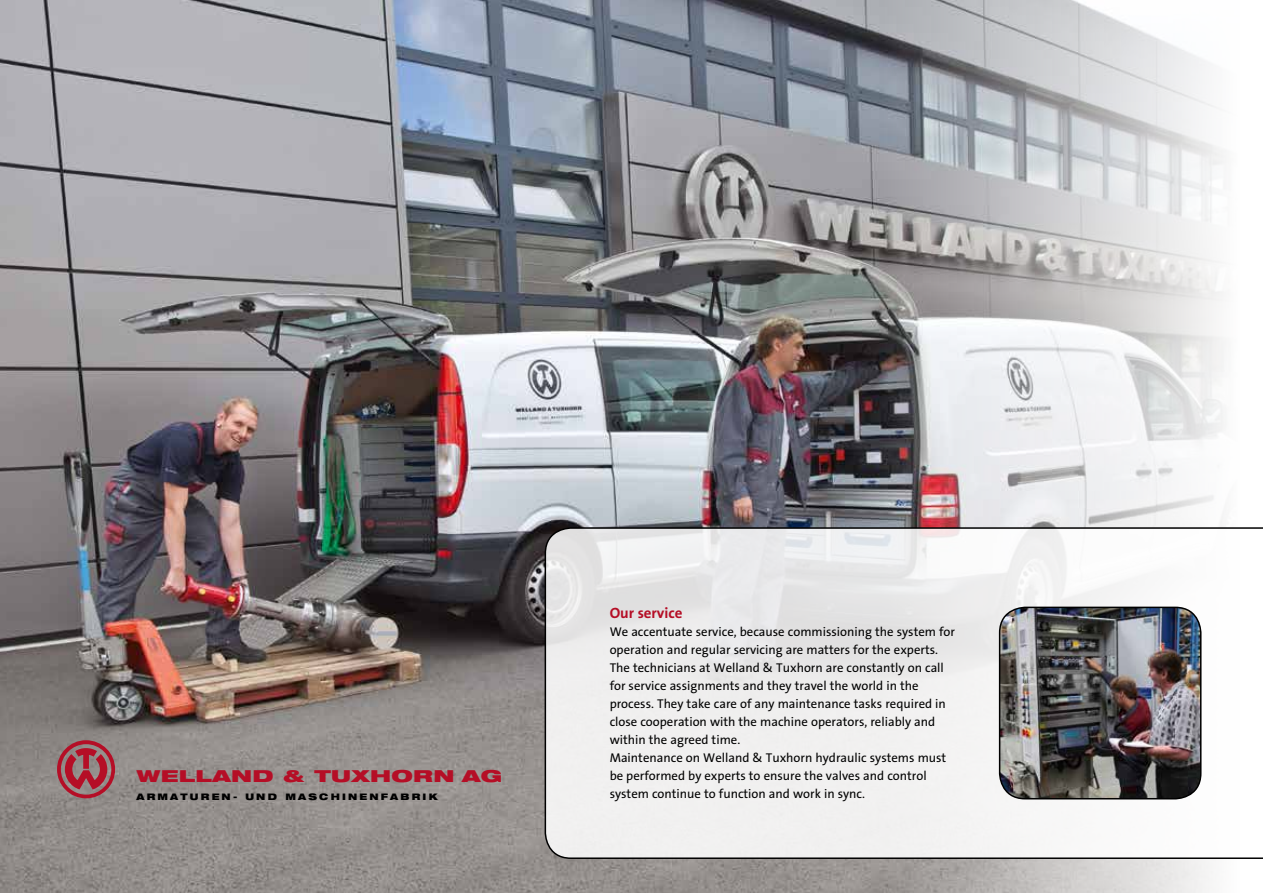
<style>
.page{position:relative;width:1263px;height:893px;background:#fff}
.page>*{position:absolute;margin:0;border:0;box-sizing:border-box;transform-origin:0 0}
.t1{font:900 expanded 16.5px "Helvetica Neue";letter-spacing:.015em;color:#b50e26;scale:1.25 1}
.t2{font:700 15px "The Sans B7";color:#b50e26}
.t3{font:12.75px/18px "The Sans B5 Plain";color:#000}
.t4{font:900 expanded 9px "Helvetica Neue";letter-spacing:.245em;color:#000}
</style>
<div class="page">
<img style="left:0;top:0;width:801px;height:893px">
<svg style="left:801px;top:0;width:424px;height:893px"></svg>
<svg style="left:57px;top:740px;width:58px;height:58px;background:#a1525b"></svg>
<svg style="left:545px;top:527px;width:718px;height:332px"></svg>
<img style="left:1000px;top:607px;width:201px;height:192px">
<div style="left:999px;top:607px;width:202px;height:192px;border:2px solid #000;border-radius:26px"></div>
<p class="t1" style="left:136px;top:765px;width:294px">WELLAND &amp; TUXHORN AG</p>
<p class="t4" style="left:136px;top:791px;width:303px">ARMATUREN- UND MASCHINENFABRIK</p>
<p class="t2" style="left:610px;top:605px;width:74px">Our service</p>
<p class="t3" style="left:610px;top:623px;width:347px">We accentuate service, because commissioning the system for operation and regular servicing are matters for the experts.<br>The technicians at Welland &amp; Tuxhorn are constantly on call for service assignments and they travel the world in the process. They take care of any maintenance tasks required in close cooperation with the machine operators, reliably and within the agreed time.<br>Maintenance on Welland &amp; Tuxhorn hydraulic systems must be performed by experts to ensure the valves and control system continue to function and work in sync.</p>
</div>
